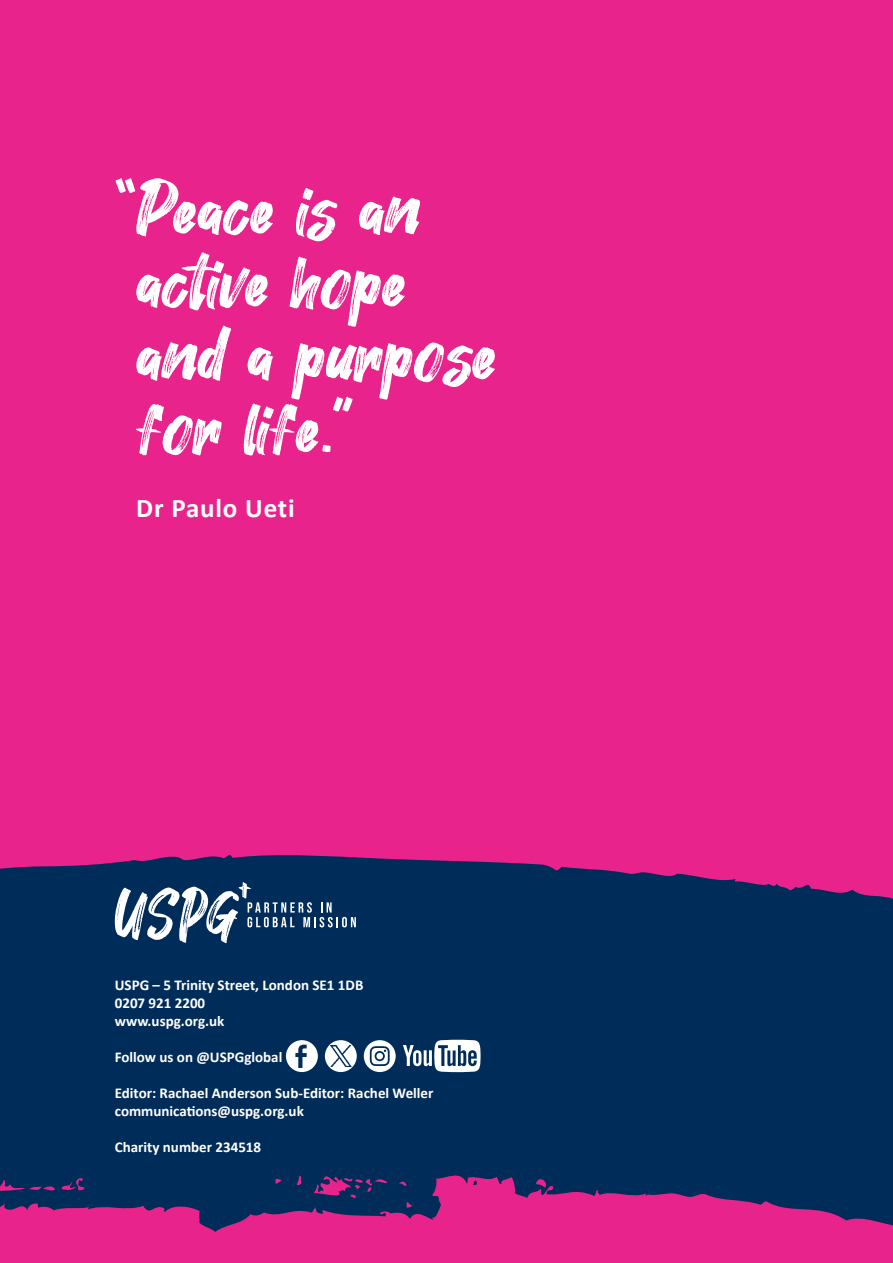
<style>
.page{position:relative;width:893px;height:1263px;background:#e8248c}
.page>*{position:absolute;margin:0;border:0;box-sizing:border-box;transform-origin:0 0}
.t1{font:77.25px/72.9px "Hey August";letter-spacing:-.01em;color:#fff}
.t2{font:700 27px "Calibri";letter-spacing:.03em;color:#fff}
.Body_text{font:700 15px "Calibri";color:#fff}
</style>
<div class="page">
<svg style="left:0;top:854px;width:893px;height:378px;background:#1b2b5f"></svg>
<svg style="left:115px;top:882px;width:241px;height:61px;background:#3e6081"></svg>
<div style="left:286px;top:1040px;width:32px;height:32px;background:#fff;border-radius:50%"></div>
<svg style="left:295px;top:1044px;width:12px;height:24px"></svg>
<div style="left:325px;top:1040px;width:32px;height:32px;background:#fff;border-radius:50%"></div>
<img style="left:330px;top:1045px;width:21px;height:22px">
<div style="left:364px;top:1040px;width:32px;height:32px;background:#fff;border-radius:50%"></div>
<svg style="left:370px;top:1046px;width:20px;height:20px"></svg>
<svg style="left:403px;top:1040px;width:78px;height:32px;background:#869ab0"></svg>
<p class="t1" style="left:115px;top:176px;width:384px">“Peace is an active hope<br>and a purpose for life.”</p>
<p class="t2" style="left:136px;top:492px;width:160px">Dr Paulo Ueti</p>
<p class="Body_text" style="left:115px;top:976px;width:250px">USPG – 5 Trinity Street, London SE1 1DB</p>
<p class="Body_text" style="left:115px;top:994px;width:92px">0207 921 2200</p>
<p class="Body_text" style="left:115px;top:1012px;width:111px">www.uspg.org.uk</p>
<p class="Body_text" style="left:115px;top:1048px;width:169px">Follow us on @USPGglobal</p>
<p class="Body_text" style="left:115px;top:1084px;width:320px">Editor: Rachael Anderson Sub-Editor: Rachel Weller</p>
<p class="Body_text" style="left:115px;top:1102px;width:191px">communications@uspg.org.uk</p>
<p class="Body_text" style="left:115px;top:1138px;width:148px">Charity number 234518</p>
</div>
